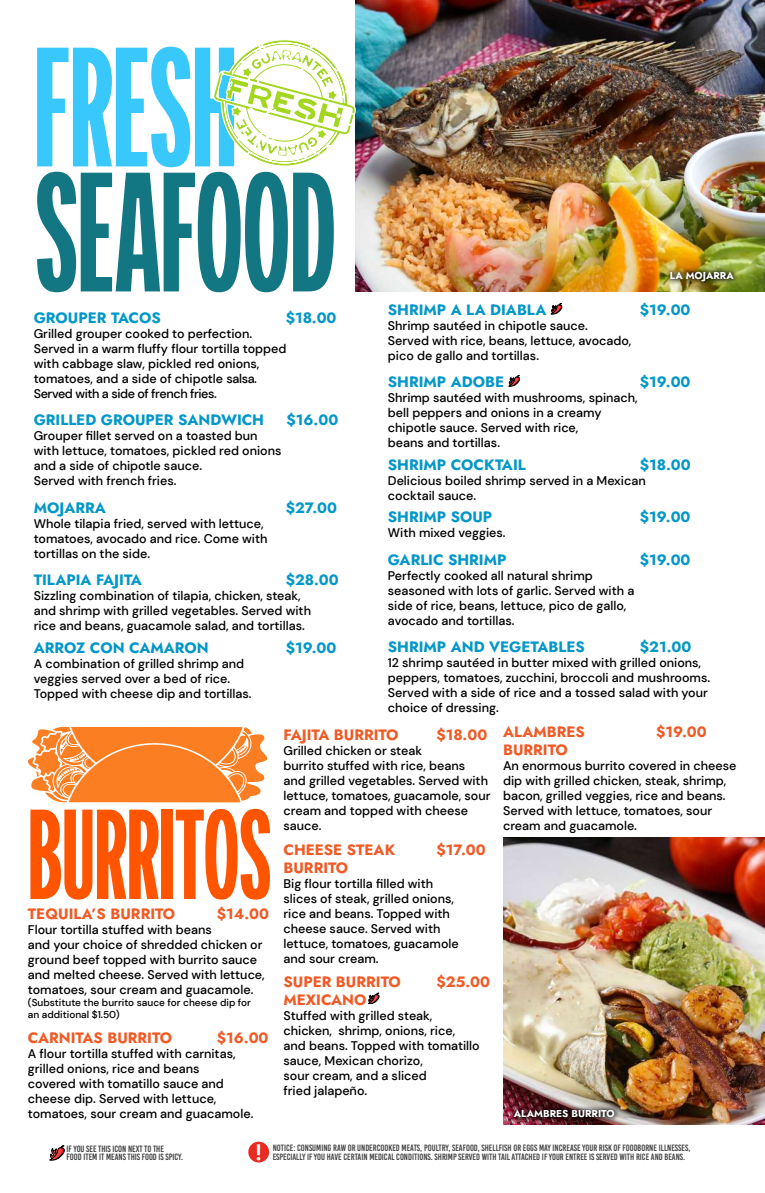
<style>
.page{position:relative;width:765px;height:1193px;background:#fff}
.page>*{position:absolute;margin:0;border:0;box-sizing:border-box;transform-origin:0 0}
.t1{font:169.5px "Franklin Ave.";letter-spacing:-.01em;color:#127782}
.t2{font:169.5px "Franklin Ave.";letter-spacing:-.015em;color:#38c8fc}
.t3{font:127.62px "Franklin Ave.";letter-spacing:-.01em;color:#f50}
.t4{font:700 20.5px "Mokoko";color:#fff}
.t5{font:15px "Jost";color:#0097c9}
.t6{font:15px "Jost";color:#f15a25}
.t7{font:500 12.5px/15px "DM Sans";color:#000}
.t8{font:500 10px/12px "DM Sans";color:#000}
.t9{font:10px "Jost";color:#fff}
.t10{font:9.12px "Bebas Kai";color:#424242}
.t11{font:9.12px/8.8px "Bebas Kai";color:#404040}
</style>
<div class="page">
<img style="left:503px;top:837px;width:262px;height:287px">
<img style="left:356px;top:0;width:409px;height:291px">
<svg style="left:214px;top:36px;width:142px;height:133px"></svg>
<svg style="left:551px;top:303px;width:11px;height:11px"></svg>
<svg style="left:509px;top:375px;width:11px;height:11px"></svg>
<img style="left:665px;top:266px;width:74px;height:21px">
<div style="left:248px;top:1141px;width:21px;height:21px;background:#ea2b23;border-radius:50%"></div>
<svg style="left:49px;top:1145px;width:16px;height:15px"></svg>
<svg style="left:368px;top:993px;width:11px;height:11px"></svg>
<img style="left:508px;top:1103px;width:112px;height:20px">
<svg style="left:27px;top:727px;width:241px;height:75px;background:#fc9449"></svg>
<h1 class="t2" style="left:34px;top:27px;width:205px">FRESH</h1>
<h1 class="t1" style="left:34px;top:152px;width:305px">SEAFOOD</h1>
<p class="t5" style="left:34px;top:308px;width:129px">GROUPER TACOS</p>
<p class="t5" style="left:286px;top:308px;width:52px">$18.00</p>
<p class="t7" style="left:34px;top:326px;width:254px">Grilled grouper cooked to perfection.<br>Served in a warm fluffy flour tortilla topped with cabbage slaw, pickled red onions, tomatoes, and a side of chipotle salsa.<br>Served with a side of french fries.</p>
<p class="t5" style="left:34px;top:410px;width:232px">GRILLED GROUPER SANDWICH</p>
<p class="t5" style="left:287px;top:410px;width:53px">$16.00</p>
<p class="t7" style="left:34px;top:428px;width:249px">Grouper fillet served on a toasted bun with lettuce, tomatoes, pickled red onions and a side of chipotle sauce.<br>Served with french fries.</p>
<p class="t5" style="left:34px;top:497px;width:74px">MOJARRA</p>
<p class="t5" style="left:286px;top:497px;width:53px">$27.00</p>
<p class="t7" style="left:34px;top:516px;width:235px">Whole tilapia fried, served with lettuce, tomatoes, avocado and rice. Come with tortillas on the side.</p>
<p class="t5" style="left:34px;top:569px;width:110px">TILAPIA FAJITA</p>
<p class="t5" style="left:286px;top:569px;width:55px">$28.00</p>
<p class="t7" style="left:34px;top:588px;width:279px">Sizzling combination of tilapia, chicken, steak, and shrimp with grilled vegetables. Served with rice and beans, guacamole salad, and tortillas.</p>
<p class="t5" style="left:34px;top:637px;width:176px">ARROZ CON CAMARON</p>
<p class="t5" style="left:286px;top:637px;width:52px">$19.00</p>
<p class="t7" style="left:34px;top:656px;width:219px">A combination of grilled shrimp and veggies served over a bed of rice.<br>Topped with cheese dip and tortillas.</p>
<p class="t9" style="left:670px;top:269px;width:65px">LA MOJARRA</p>
<p class="t5" style="left:388px;top:299px;width:160px">SHRIMP A LA DIABLA</p>
<p class="t5" style="left:640px;top:299px;width:52px">$19.00</p>
<p class="t7" style="left:388px;top:317px;width:245px">Shrimp sautéed in chipotle sauce.<br>Served with rice, beans, lettuce, avocado, pico de gallo and tortillas.</p>
<p class="t5" style="left:388px;top:371px;width:118px">SHRIMP ADOBE</p>
<p class="t5" style="left:640px;top:371px;width:52px">$19.00</p>
<p class="t7" style="left:388px;top:390px;width:251px">Shrimp sautéed with mushrooms, spinach, bell peppers and onions in a creamy chipotle sauce. Served with rice,<br>beans and tortillas.</p>
<p class="t5" style="left:388px;top:454px;width:139px">SHRIMP COCKTAIL</p>
<p class="t5" style="left:640px;top:454px;width:52px">$18.00</p>
<p class="t7" style="left:388px;top:472px;width:259px">Delicious boiled shrimp served in a Mexican cocktail sauce.</p>
<p class="t5" style="left:388px;top:507px;width:106px">SHRIMP SOUP</p>
<p class="t5" style="left:640px;top:507px;width:52px">$19.00</p>
<p class="t7" style="left:388px;top:525px;width:119px">With mixed veggies.</p>
<p class="t5" style="left:388px;top:549px;width:120px">GARLIC SHRIMP</p>
<p class="t5" style="left:640px;top:549px;width:52px">$19.00</p>
<p class="t7" style="left:388px;top:567px;width:248px">Perfectly cooked all natural shrimp seasoned with lots of garlic. Served with a side of rice, beans, lettuce, pico de gallo, avocado and tortillas.</p>
<p class="t5" style="left:388px;top:636px;width:198px">SHRIMP AND VEGETABLES</p>
<p class="t5" style="left:640px;top:636px;width:53px">$21.00</p>
<p class="t7" style="left:388px;top:655px;width:324px">12 shrimp sautéed in butter mixed with grilled onions, peppers, tomatoes, zucchini, broccoli and mushrooms.<br>Served with a side of rice and a tossed salad with your choice of dressing.</p>
<h2 class="t3" style="left:28px;top:794px;width:246px">BURRITOS</h2>
<p class="t6" style="left:28px;top:904px;width:149px">TEQUILA’S BURRITO</p>
<p class="t6" style="left:217px;top:904px;width:54px">$14.00</p>
<p class="t7" style="left:28px;top:922px;width:238px">Flour tortilla stuffed with beans<br>and your choice of shredded chicken or ground beef topped with burrito sauce and melted cheese. Served with lettuce, tomatoes, sour cream and guacamole.</p>
<p class="t8" style="left:28px;top:996px;width:225px">(Substitute the burrito sauce for cheese dip for an additional $1.50)</p>
<p class="t6" style="left:28px;top:1027px;width:146px">CARNITAS BURRITO</p>
<p class="t6" style="left:217px;top:1027px;width:53px">$16.00</p>
<p class="t7" style="left:28px;top:1046px;width:227px">A flour tortilla stuffed with carnitas, grilled onions, rice and beans<br>covered with tomatillo sauce and cheese dip. Served with lettuce, tomatoes, sour cream and guacamole.</p>
<p class="t6" style="left:284px;top:724px;width:117px">FAJITA BURRITO</p>
<p class="t6" style="left:436px;top:724px;width:52px">$18.00</p>
<p class="t7" style="left:284px;top:743px;width:209px">Grilled chicken or steak<br>burrito stuffed with rice, beans and grilled vegetables. Served with lettuce, tomatoes, guacamole, sour cream and topped with cheese sauce.</p>
<p class="t6" style="left:284px;top:839px;width:113px">CHEESE STEAK</p>
<p class="t6" style="left:437px;top:839px;width:51px">$17.00</p>
<p class="t6" style="left:284px;top:857px;width:66px">BURRITO</p>
<p class="t7" style="left:284px;top:875px;width:177px">Big flour tortilla filled with slices of steak, grilled onions, rice and beans. Topped with cheese sauce. Served with lettuce, tomatoes, guacamole and sour cream.</p>
<p class="t6" style="left:284px;top:971px;width:119px">SUPER BURRITO</p>
<p class="t6" style="left:436px;top:971px;width:55px">$25.00</p>
<p class="t6" style="left:284px;top:989px;width:85px">MEXICANO</p>
<p class="t7" style="left:284px;top:1008px;width:198px">Stuffed with grilled steak, chicken, shrimp, onions, rice, and beans. Topped with tomatillo sauce, Mexican chorizo,<br>sour cream, and a sliced<br>fried jalapeño.</p>
<p class="t6" style="left:503px;top:722px;width:83px">ALAMBRES</p>
<p class="t6" style="left:656px;top:722px;width:52px">$19.00</p>
<p class="t6" style="left:503px;top:740px;width:66px">BURRITO</p>
<p class="t7" style="left:503px;top:758px;width:235px">An enormous burrito covered in cheese dip with grilled chicken, steak, shrimp, bacon, grilled veggies, rice and beans.<br>Served with lettuce, tomatoes, sour cream and guacamole.</p>
<p class="t9" style="left:514px;top:1106px;width:102px">ALAMBRES BURRITO</p>
<p class="t11" style="left:67px;top:1144px;width:118px">IF YOU SEE THIS ICON NEXT TO THE<br>FOOD ITEM IT MEANS THIS FOOD IS SPICY.</p>
<h3 class="t4" style="left:256px;top:1138px;width:8px">!</h3>
<p class="t10" style="left:273px;top:1151px;width:414px">ESPECIALLY IF YOU HAVE CERTAIN MEDICAL CONDITIONS. SHRIMP SERVED WITH TAIL ATTACHED IF YOUR ENTREE IS SERVED WITH RICE AND BEANS.</p>
<p class="t10" style="left:273px;top:1143px;width:419px">NOTICE: CONSUMING RAW OR UNDERCOOKED MEATS, POULTRY, SEAFOOD, SHELLFISH OR EGGS MAY INCREASE YOUR RISK OF FOODBORNE ILLNESSES,</p>
</div>
